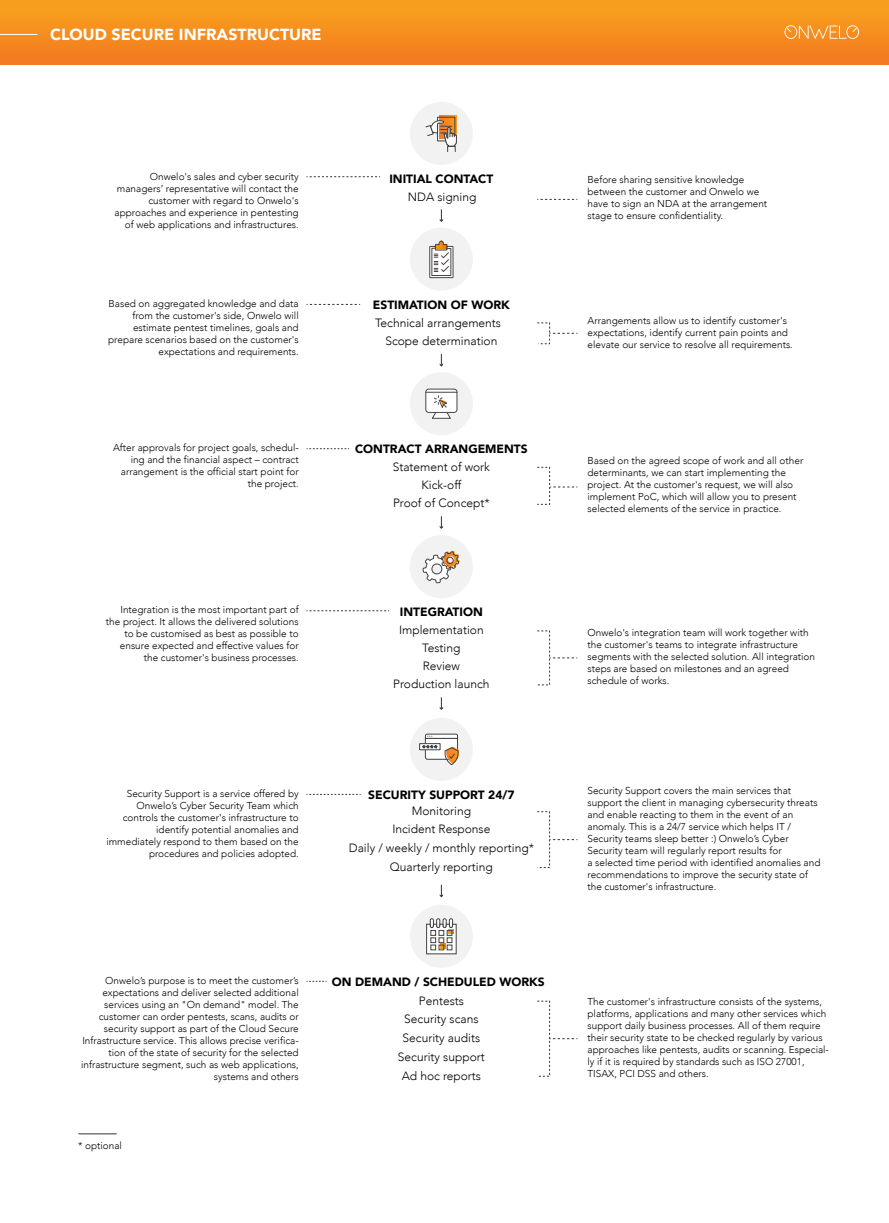
<style>
.page{position:relative;width:889px;height:1223px;background:#fff}
.page>*{position:absolute;margin:0;border:0;box-sizing:border-box;transform-origin:0 0}
.t1{font:900 16px "Avenir";color:#fff}
.t2{font:300 12px/18.8px "Avenir";color:#000;text-align:center}
.t3{font:900 12px "Avenir";color:#000}
.t4{font:300 10px/12px "Avenir";color:#000;text-align:right}
</style>
<div class="page">
<svg style="left:550px;top:487px;width:27px;height:1px"></svg>
<svg style="left:550px;top:658px;width:27px;height:1px"></svg>
<svg style="left:550px;top:1038px;width:27px;height:1px"></svg>
<div style="left:0;top:0;width:889px;height:65px;background:linear-gradient(to bottom,#f9a41e,#f37820)"></div>
<div style="left:410px;top:102px;width:63px;height:63px;background:#f2f2f2;border-radius:50%"></div>
<div style="left:410px;top:228px;width:63px;height:63px;background:#f2f2f2;border-radius:50%"></div>
<div style="left:410px;top:372px;width:63px;height:63px;background:#f2f2f2;border-radius:50%"></div>
<div style="left:410px;top:535px;width:63px;height:63px;background:#f2f2f2;border-radius:50%"></div>
<div style="left:410px;top:718px;width:63px;height:63px;background:#f2f2f2;border-radius:50%"></div>
<div style="left:410px;top:905px;width:63px;height:63px;background:#f2f2f2;border-radius:50%"></div>
<svg style="left:307px;top:176px;width:73px;height:1px"></svg>
<svg style="left:537px;top:199px;width:40px;height:1px"></svg>
<svg style="left:307px;top:304px;width:53px;height:1px"></svg>
<svg style="left:307px;top:448px;width:42px;height:1px"></svg>
<svg style="left:307px;top:610px;width:82px;height:1px"></svg>
<svg style="left:307px;top:794px;width:54px;height:1px"></svg>
<svg style="left:307px;top:981px;width:19px;height:1px"></svg>
<svg style="left:550px;top:839px;width:27px;height:1px"></svg>
<svg style="left:537px;top:322px;width:40px;height:22px"></svg>
<hr style="left:0;top:34px;width:37px;height:1px;background:#fff">
<svg style="left:784px;top:25px;width:75px;height:14px"></svg>
<hr style="left:78px;top:1133px;width:39px;height:1px;background:#333132">
<div style="left:419px;top:743px;width:21px;height:7px;background:#fff;border:1px solid #434243"></div>
<svg style="left:422px;top:0;width:38px;height:955px"></svg>
<h1 class="t1" style="left:50px;top:21px;width:273px">CLOUD SECURE INFRASTRUCTURE</h1>
<p class="t4" style="left:150px;top:170px;width:150px">Onwelo's sales and cyber security</p>
<p class="t3" style="left:389px;top:169px;width:105px">INITIAL CONTACT</p>
<p class="t4" style="left:115px;top:182px;width:186px">managers’ representative will contact the customer with regard to Onwelo's approaches and experience in pentesting of web applications and infrastructures.</p>
<p class="t2" style="left:408px;top:187px;width:70px">NDA signing</p>
<p class="t4" style="left:108px;top:297px;width:192px">Based on aggregated knowledge and data from the customer's side, Onwelo will estimate pentest timelines, goals and prepare scenarios based on the customer's expectations and requirements.</p>
<p class="t4" style="left:113px;top:442px;width:187px">After approvals for project goals, schedul&shy;ing and the financial aspect – contract arrangement is the official start point for the project.</p>
<p class="t4" style="left:106px;top:604px;width:194px">Integration is the most important part of the project. It allows the delivered solutions to be customised as best as possible to ensure expected and effective values for the customer's business processes.</p>
<p class="t4" style="left:106px;top:787px;width:194px">Security Support is a service offered by Onwelo’s Cyber Security Team which controls the customer's infrastructure to identify potential anomalies and immediately respond to them based on the procedures and policies adopted.</p>
<p class="t3" style="left:373px;top:295px;width:138px">ESTIMATION OF WORK</p>
<p class="t2" style="left:375px;top:314px;width:128px;line-height:18px">Technical arrangements<br>Scope determination</p>
<p class="t3" style="left:355px;top:439px;width:174px">CONTRACT ARRANGEMENTS</p>
<p class="t2" style="left:393px;top:458px;width:99px;line-height:18px">Statement of work<br>Kick-off<br>Proof of Concept*</p>
<p class="t3" style="left:400px;top:602px;width:84px">INTEGRATION</p>
<p class="t2" style="left:393px;top:621px;width:98px;line-height:18px">Implementation<br>Testing<br>Review<br>Production launch</p>
<p class="t3" style="left:368px;top:784px;width:148px">SECURITY SUPPORT 24/7</p>
<p class="t2" style="left:349px;top:801px;width:187px">Monitoring<br>Incident Response<br>Daily / weekly / monthly reporting*<br>Quarterly reporting</p>
<p class="t4" style="left:81px;top:975px;width:219px">Onwelo’s purpose is to meet the customer’s expectations and deliver selected additional services using an "On demand" model. The customer can order pentests, scans, audits or security support as part of the Cloud Secure Infrastructure service. This allows precise verifica&shy;tion of the state of security for the selected infrastructure segment, such as web applications, systems and others</p>
<p class="t4" style="left:78px;top:1140px;width:45px">* optional</p>
<p class="t3" style="left:332px;top:971px;width:214px">ON DEMAND / SCHEDULED WORKS</p>
<p class="t2" style="left:398px;top:991px;width:88px">Pentests<br>Security scans<br>Security audits<br>Security support<br>Ad hoc reports</p>
<p class="t4" style="left:587px;top:174px;width:181px;text-align:left">Before sharing sensitive knowledge between the customer and Onwelo we have to sign an NDA at the arrangement stage to ensure confidentiality.</p>
<p class="t4" style="left:587px;top:314px;width:207px;text-align:left">Arrangements allow us to identify customer's expectations, identify current pain points and elevate our service to resolve all requirements.</p>
<p class="t4" style="left:587px;top:455px;width:217px;text-align:left">Based on the agreed scope of work and all other determinants, we can start implementing the project. At the customer's request, we will also implement PoC, which will allow you to present selected elements of the service in practice.</p>
<p class="t4" style="left:587px;top:627px;width:229px;text-align:left">Onwelo's integration team will work together with the customer's teams to integrate infrastructure segments with the selected solution. All integration steps are based on milestones and an agreed schedule of works.</p>
<p class="t4" style="left:587px;top:785px;width:234px;text-align:left">Security Support covers the main services that support the client in managing cybersecurity threats and enable reacting to them in the event of an anomaly. This is a 24/7 service which helps IT / Security teams sleep better :) Onwelo’s Cyber Security team will regularly report results for<br>a selected time period with identified anomalies and recommendations to improve the security state of the customer's infrastructure.</p>
<p class="t4" style="left:587px;top:996px;width:243px;text-align:left">The customer's infrastructure consists of the systems, platforms, applications and many other services which support daily business processes. All of them require their security state to be checked regularly by various approaches like pentests, audits or scanning. Especial&shy;ly if it is required by standards such as ISO 27001, TISAX, PCI DSS and others.</p>
</div>
